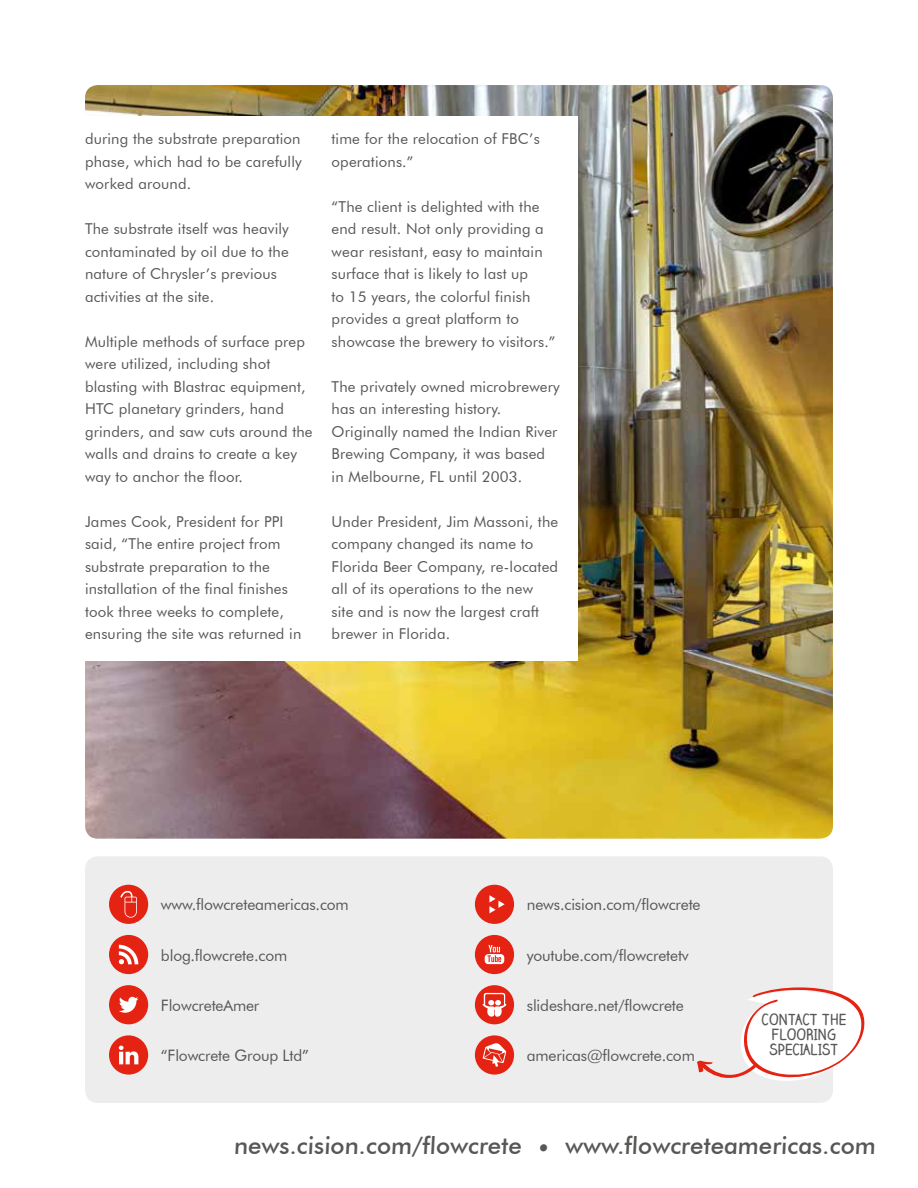
<style>
.page{position:relative;width:918px;height:1188px;background:#fff}
.page>*{position:absolute;margin:0;border:0;box-sizing:border-box;transform-origin:0 0}
.t1{font:500 24px "Futura BT";color:#575756}
.t2{font:15.75px "Futura BT";letter-spacing:-.01em;color:#575756}
.t3{font:15px/22.5px "Futura BT";letter-spacing:.01em;color:#575756}
.t4{font:700 14.85px/14.9px "Claire Hand";color:#575756;text-align:center}
</style>
<div class="page">
<img style="left:85px;top:85px;width:748px;height:754px">
<div style="left:85px;top:856px;width:748px;height:247px;background:#ededed;border-radius:13px"></div>
<div style="left:109px;top:885px;width:39px;height:39px;background:#e42313;border-radius:50%"></div>
<svg style="left:120px;top:891px;width:17px;height:27px"></svg>
<div style="left:109px;top:935px;width:39px;height:39px;background:#e42313;border-radius:50%"></div>
<svg style="left:119px;top:945px;width:19px;height:19px"></svg>
<div style="left:109px;top:985px;width:39px;height:39px;background:#e42313;border-radius:50%"></div>
<svg style="left:119px;top:997px;width:19px;height:16px"></svg>
<div style="left:109px;top:1035px;width:39px;height:40px;background:#e42313;border-radius:50%"></div>
<svg style="left:119px;top:1046px;width:19px;height:18px"></svg>
<div style="left:475px;top:885px;width:39px;height:39px;background:#e42313;border-radius:50%"></div>
<svg style="left:489px;top:895px;width:16px;height:18px"></svg>
<div style="left:475px;top:935px;width:39px;height:39px;background:#e42313;border-radius:50%"></div>
<svg style="left:485px;top:945px;width:19px;height:19px"></svg>
<div style="left:475px;top:985px;width:39px;height:39px;background:#e42313;border-radius:50%"></div>
<svg style="left:482px;top:993px;width:24px;height:24px"></svg>
<div style="left:475px;top:1035px;width:39px;height:40px;background:#e42313;border-radius:50%"></div>
<svg style="left:483px;top:1043px;width:23px;height:24px"></svg>
<svg style="left:697px;top:987px;width:168px;height:94px"></svg>
<div style="left:68px;top:116px;width:264px;height:545px;background:#fff"></div>
<div style="left:315px;top:116px;width:263px;height:545px;background:#fff"></div>
<p class="t3" style="left:85px;top:128px;width:218px;text-align:justify">during the substrate preparation phase, which had to be carefully worked around.</p>
<p class="t3" style="left:85px;top:218px;width:205px">The substrate itself was heavily contaminated by oil due to the nature of Chrysler’s previous activities at the site.</p>
<p class="t3" style="left:85px;top:330px;width:229px">Multiple methods of surface prep were utilized, including shot blasting with Blastrac equipment,<br>HTC planetary grinders, hand grinders, and saw cuts around the walls and drains to create a key way to anchor the floor.</p>
<p class="t3" style="left:85px;top:510px;width:218px">James Cook, President for PPI said, “The entire project from substrate preparation to the installation of the final finishes took three weeks to complete, ensuring the site was returned in</p>
<p class="t3" style="left:332px;top:128px;width:210px">time for the relocation of FBC’s operations.”</p>
<p class="t3" style="left:332px;top:195px;width:225px">“The client is delighted with the end result. Not only providing a wear resistant, easy to maintain surface that is likely to last up<br>to 15 years, the colorful finish provides a great platform to showcase the brewery to visitors.”</p>
<p class="t3" style="left:332px;top:375px;width:230px">The privately owned microbrewery has an interesting history.<br>Originally named the Indian River<br>Brewing Company, it was based in Melbourne, FL until 2003.</p>
<p class="t3" style="left:332px;top:510px;width:228px">Under President, Jim Massoni, the company changed its name to<br>Florida Beer Company, re-located all of its operations to the new site and is now the largest craft brewer in Florida.</p>
<p class="t2" style="left:161px;top:895px;width:189px">www.flowcreteamericas.com</p>
<p class="t2" style="left:161px;top:945px;width:128px">blog.flowcrete.com</p>
<p class="t2" style="left:161px;top:996px;width:100px">FlowcreteAmer</p>
<p class="t2" style="left:161px;top:1046px;width:150px">“Flowcrete Group Ltd”</p>
<p class="t2" style="left:527px;top:895px;width:175px">news.cision.com/flowcrete</p>
<p class="t2" style="left:527px;top:945px;width:164px">youtube.com/flowcretetv</p>
<p class="t2" style="left:527px;top:996px;width:158px">slideshare.net/flowcrete</p>
<p class="t2" style="left:527px;top:1046px;width:170px">americas@flowcrete.com</p>
<p class="t4" style="left:762px;top:1012px;width:86px">CONTACT THE<br>FLOORING<br>SPECIALIST</p>
<h1 class="t1" style="left:234px;top:1131px;width:645px">news.cision.com/flowcrete • www.flowcreteamericas.com</h1>
</div>
